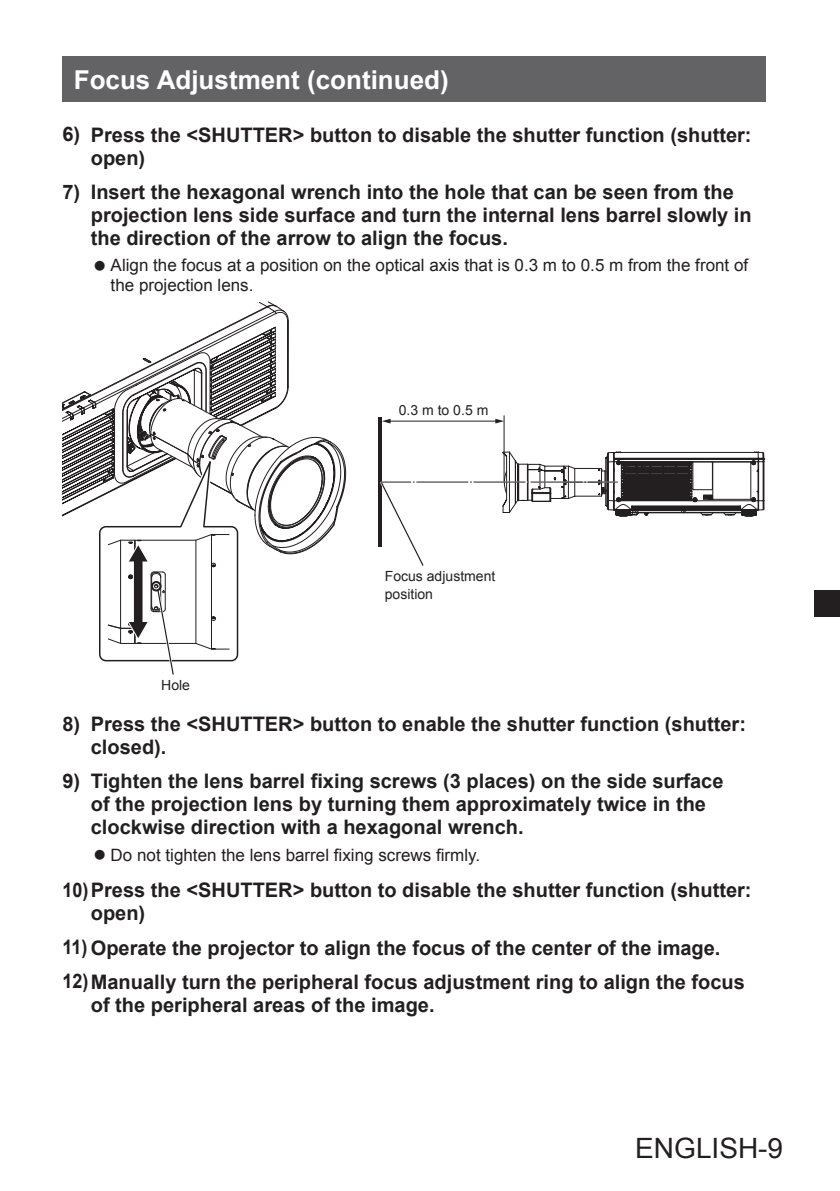
<style>
.page{position:relative;width:840px;height:1191px;background:#fff}
.page>*{position:absolute;margin:0;border:0;box-sizing:border-box;transform-origin:0 0}
.t1{font:28px "Arial";color:#231f20}
.t2{font:700 26px "Arial";color:#fff}
.t3{font:700 20px/23px "Arial";color:#231f20}
.t4{font:700 20px/23px "Arial";color:#231f20;scale:.9 1}
.t5{font:17px/20px "Arial";color:#231f20}
.t6{font:14px/18px "Arial";color:#231f20}
</style>
<div class="page">
<div style="left:813px;top:590px;width:26px;height:27px;background:#231f20"></div>
<div style="left:62px;top:57px;width:703px;height:45px;background:#636366"></div>
<svg style="left:338px;top:447px;width:8px;height:62px"></svg>
<hr style="left:378px;top:417px;width:3px;height:130px;background:#231f20">
<svg style="left:495px;top:419px;width:8px;height:4px"></svg>
<svg style="left:381px;top:419px;width:9px;height:4px"></svg>
<hr style="left:388px;top:421px;width:109px;height:1px;background:#231f20">
<hr style="left:503px;top:416px;width:1px;height:67px;background:#231f20">
<svg style="left:380px;top:451px;width:384px;height:115px"></svg>
<hr style="left:587px;top:482px;width:30px;height:1px;background:#231f20">
<svg style="left:62px;top:301px;width:276px;height:374px"></svg>
<h2 class="t2" style="left:74px;top:62px;width:376px">Focus Adjustment (continued)</h2>
<p class="t3" style="left:91px;top:124px;width:662px;text-indent:-28px">6) Press the &lt;SHUTTER&gt; button to disable the shutter function (shutter: open)</p>
<p class="t3" style="left:91px;top:181px;width:662px;text-indent:-28px">7) Insert the hexagonal wrench into the hole that can be seen from the projection lens side surface and turn the internal lens barrel slowly in the direction of the arrow to align the focus.</p>
<p class="t5" style="left:111px;top:255px;width:638px">Align the focus at a position on the optical axis that is 0.3 m to 0.5 m from the front of the projection lens.</p>
<p class="t6" style="left:398px;top:401px;width:91px">0.3 m to 0.5 m</p>
<p class="t6" style="left:384px;top:567px;width:112px">Focus adjustment position</p>
<p class="t6" style="left:161px;top:676px;width:30px">Hole</p>
<p class="t3" style="left:91px;top:713px;width:656px;text-indent:-28px">8) Press the &lt;SHUTTER&gt; button to enable the shutter function (shutter: closed).</p>
<p class="t3" style="left:91px;top:770px;width:634px;text-indent:-28px">9) Tighten the lens barrel fixing screws (3 places) on the side surface of the projection lens by turning them approximately twice in the clockwise direction with a hexagonal wrench.</p>
<p class="t5" style="left:111px;top:844px;width:371px">Do not tighten the lens barrel fixing screws firmly.</p>
<p class="t4" style="left:91px;top:879px;width:735px;text-indent:-28px">10)Press the &lt;SHUTTER&gt; button to disable the shutter function (shutter: open)</p>
<p class="t4" style="left:62px;top:931px;width:759px;line-height:34.4px">11) Operate the projector to align the focus of the center of the image.<br>12)Manually turn the peripheral focus adjustment ring to align the focus</p>
<p class="t3" style="left:91px;top:994px;width:345px">of the peripheral areas of the image.</p>
<h1 class="t1" style="left:635px;top:1129px;width:149px">ENGLISH-9</h1>
</div>
